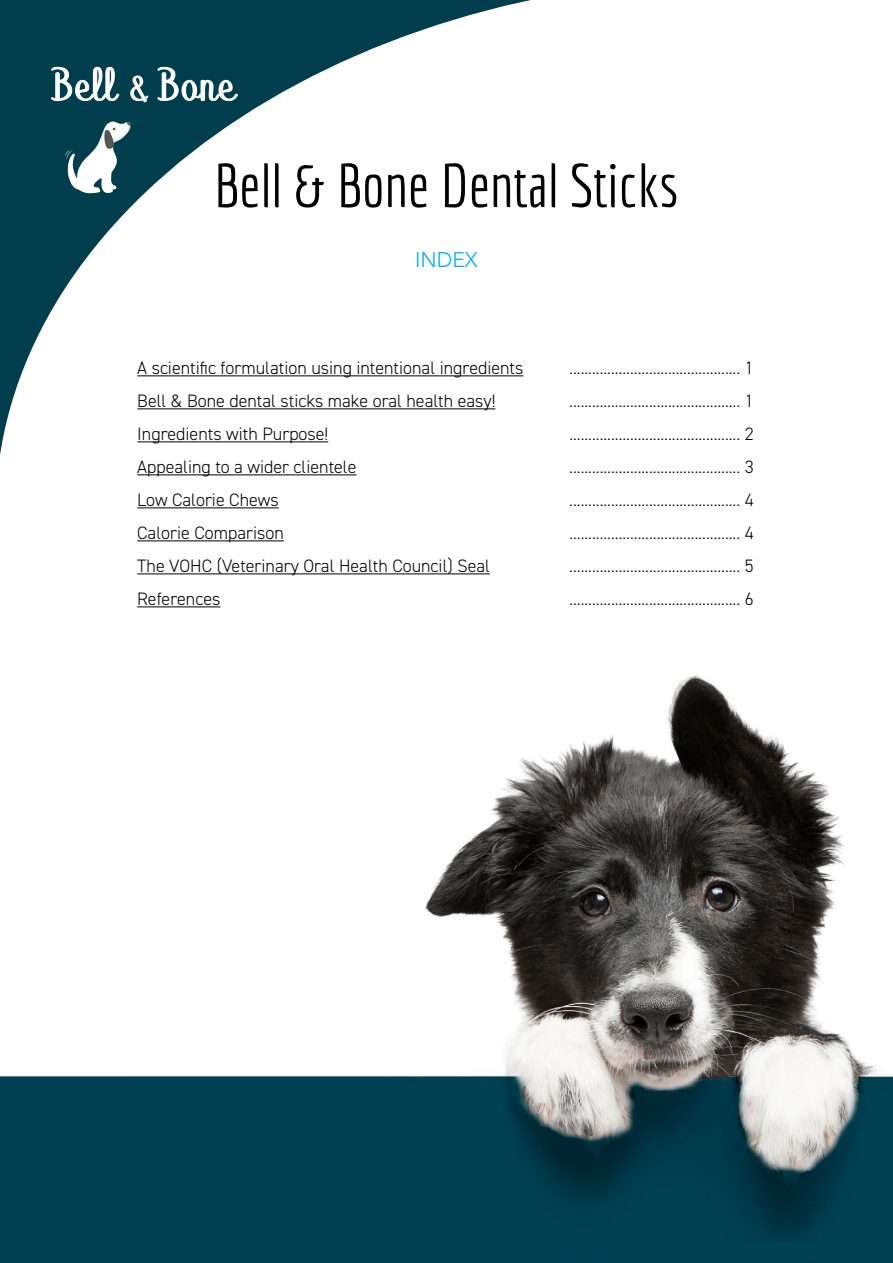
<style>
.page{position:relative;width:893px;height:1263px;background:#fff}
.page>*{position:absolute;margin:0;border:0;box-sizing:border-box;transform-origin:0 0}
.t1{font:60px "Economica";color:#000}
.t2{font:300 21px "Avenir";color:#00aeef}
.t3{font:300 18px "DIN2014";color:#000}
</style>
<div class="page">
<svg style="left:0;top:0;width:527px;height:454px"></svg>
<svg style="left:65px;top:121px;width:71px;height:76px"></svg>
<svg style="left:51px;top:67px;width:73px;height:37px"></svg>
<svg style="left:130px;top:67px;width:112px;height:40px"></svg>
<hr style="left:137px;top:375px;width:386px;height:1px;background:#000">
<hr style="left:137px;top:408px;width:358px;height:1px;background:#000">
<hr style="left:137px;top:441px;width:191px;height:1px;background:#000">
<hr style="left:137px;top:474px;width:219px;height:1px;background:#000">
<hr style="left:137px;top:507px;width:142px;height:1px;background:#000">
<hr style="left:137px;top:540px;width:147px;height:1px;background:#000">
<hr style="left:137px;top:573px;width:353px;height:1px;background:#000">
<hr style="left:137px;top:606px;width:83px;height:1px;background:#000">
<img style="left:0;top:675px;width:893px;height:588px">
<h1 class="t1" style="left:214px;top:151px;width:467px">Bell &amp; Bone Dental Sticks</h1>
<p class="t2" style="left:415px;top:248px;width:64px">INDEX</p>
<p class="t3" style="left:137px;top:357px;width:388px">A scientific formulation using intentional ingredients</p>
<p class="t3" style="left:569px;top:357px;width:186px">............................................. 1</p>
<p class="t3" style="left:137px;top:390px;width:360px">Bell &amp; Bone dental sticks make oral health easy!</p>
<p class="t3" style="left:569px;top:390px;width:186px">............................................. 1</p>
<p class="t3" style="left:137px;top:423px;width:193px">Ingredients with Purpose!</p>
<p class="t3" style="left:569px;top:423px;width:186px">............................................. 2</p>
<p class="t3" style="left:137px;top:456px;width:221px">Appealing to a wider clientele</p>
<p class="t3" style="left:569px;top:456px;width:186px">............................................. 3</p>
<p class="t3" style="left:137px;top:489px;width:143px">Low Calorie Chews</p>
<p class="t3" style="left:569px;top:489px;width:186px">............................................. 4</p>
<p class="t3" style="left:137px;top:522px;width:148px">Calorie Comparison</p>
<p class="t3" style="left:569px;top:522px;width:186px">............................................. 4</p>
<p class="t3" style="left:137px;top:555px;width:354px">The VOHC (Veterinary Oral Health Council) Seal</p>
<p class="t3" style="left:569px;top:555px;width:186px">............................................. 5</p>
<p class="t3" style="left:137px;top:588px;width:85px">References</p>
<p class="t3" style="left:569px;top:588px;width:186px">............................................. 6</p>
</div>
